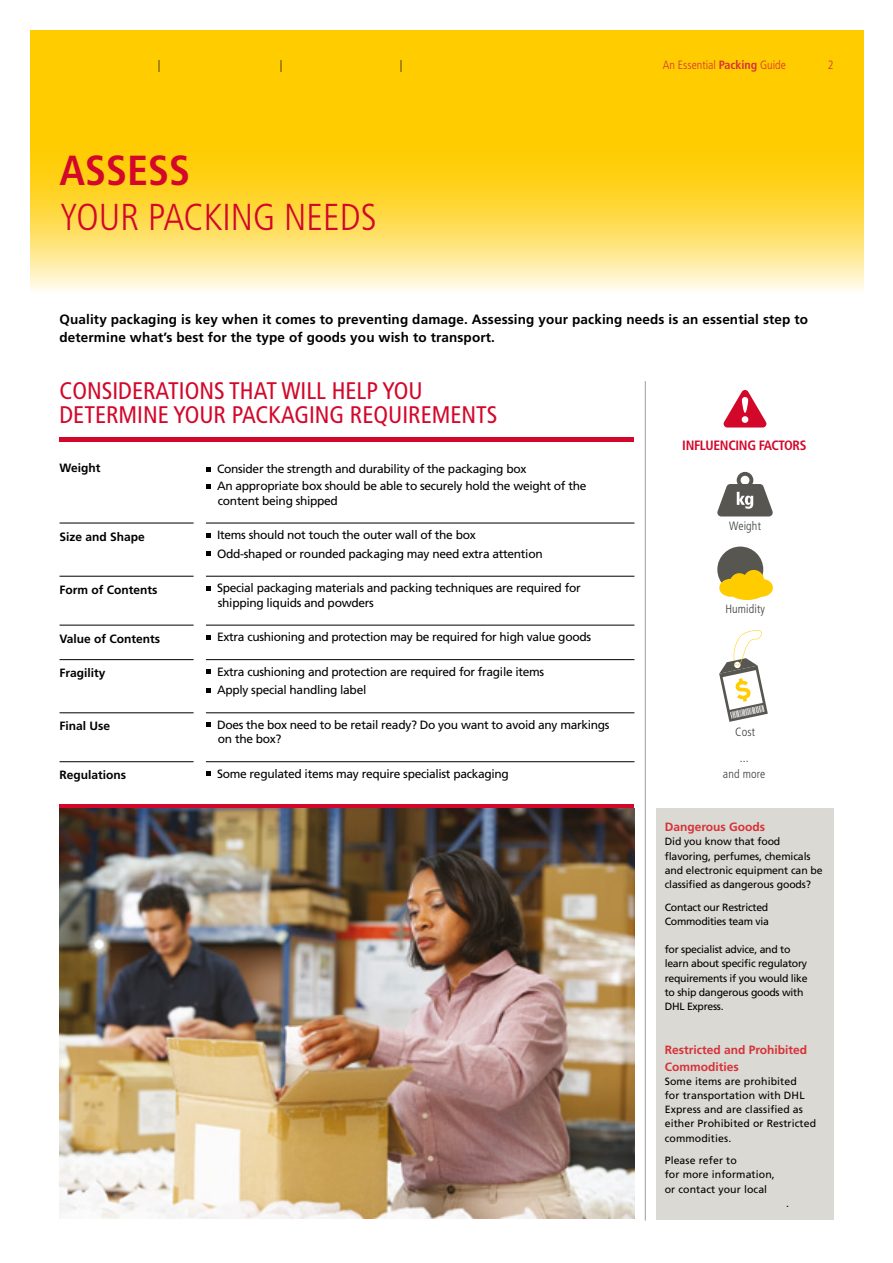
<style>
.page{position:relative;width:893px;height:1263px;background:#fff}
.page>*{position:absolute;margin:0;border:0;box-sizing:border-box;transform-origin:0 0}
.t1{font:700 condensed 42px "Frutiger LT Std";color:#d3072a}
.t2{font:300 condensed 37.5px "Frutiger LT Std";color:#d3072a}
.t3{font:condensed 24px/24px "Frutiger LT Std";color:#d3072a}
.t4{font:700 13.5px/18.3px "Frutiger LT Std";letter-spacing:.01em;color:#000}
.t5{font:700 condensed 13.5px "Frutiger LT Std";letter-spacing:-.025em;color:#d3072a}
.t6{font:12px/18.6px "Frutiger LT Std";letter-spacing:-.025em;color:#000}
.t7{font:700 12px "Frutiger LT Std";color:#000}
.t8{font:700 12px/16.2px "Frutiger LT Std";color:#d73138}
.t9{font:300 condensed 12px/26.2px "Frutiger LT Std";letter-spacing:.01em;color:#3c3c3b;text-align:center}
.t10{font:300 condensed 12px "Frutiger LT Std";color:#d73138}
.t11{font:300 condensed 12px "Frutiger LT Std";color:#000}
.t12{font:10.5px/14.2px "Frutiger LT Std";letter-spacing:-.01em;color:#000}
.t13{font:10.5px/14.1px "Frutiger LT Std";letter-spacing:.01em;color:#000}
.s1{font-weight:700}
</style>
<div class="page">
<div style="left:30px;top:30px;width:833px;height:85px;background:#fc0"></div>
<svg style="left:30px;top:115px;width:833px;height:176px;background:#ffda4a"></svg>
<hr style="left:60px;top:437px;width:574px;height:4px;background:#d3072a">
<hr style="left:60px;top:804px;width:574px;height:4px;background:#d3072a">
<hr style="left:60px;top:576px;width:134px;height:1px;background:#000">
<hr style="left:60px;top:625px;width:134px;height:1px;background:#000">
<hr style="left:60px;top:712px;width:134px;height:1px;background:#000">
<hr style="left:60px;top:523px;width:134px;height:1px;background:#000">
<hr style="left:206px;top:523px;width:428px;height:1px;background:#000">
<hr style="left:206px;top:576px;width:428px;height:1px;background:#000">
<hr style="left:206px;top:625px;width:428px;height:1px;background:#000">
<hr style="left:206px;top:712px;width:428px;height:1px;background:#000">
<hr style="left:60px;top:659px;width:134px;height:1px;background:#000">
<hr style="left:206px;top:659px;width:428px;height:1px;background:#000">
<hr style="left:60px;top:761px;width:134px;height:1px;background:#000">
<hr style="left:206px;top:761px;width:428px;height:1px;background:#000">
<svg style="left:206px;top:467px;width:4px;height:4px"></svg>
<svg style="left:206px;top:484px;width:4px;height:5px"></svg>
<svg style="left:206px;top:533px;width:4px;height:4px"></svg>
<svg style="left:206px;top:551px;width:4px;height:5px"></svg>
<svg style="left:206px;top:586px;width:4px;height:5px"></svg>
<svg style="left:206px;top:635px;width:4px;height:5px"></svg>
<svg style="left:206px;top:669px;width:4px;height:5px"></svg>
<svg style="left:206px;top:688px;width:4px;height:5px"></svg>
<svg style="left:206px;top:723px;width:4px;height:4px"></svg>
<svg style="left:206px;top:771px;width:4px;height:5px"></svg>
<hr style="left:645px;top:381px;width:1px;height:839px;background:#9d9c95">
<img style="left:60px;top:808px;width:574px;height:411px">
<div style="left:656px;top:808px;width:177px;height:412px;background:#dad9d3"></div>
<svg style="left:724px;top:390px;width:42px;height:37px"></svg>
<svg style="left:717px;top:472px;width:56px;height:44px"></svg>
<div style="left:717px;top:547px;width:46px;height:45px;background:#575651;border-radius:50%"></div>
<div style="left:719px;top:579px;width:23px;height:18px;background:#fc0;border-radius:50%"></div>
<div style="left:750px;top:579px;width:23px;height:18px;background:#fc0;border-radius:50%"></div>
<div style="left:729px;top:582px;width:36px;height:18px;background:#fc0;border-radius:50%"></div>
<div style="left:730px;top:573px;width:19px;height:19px;background:#fc0;border-radius:50%"></div>
<div style="left:743px;top:570px;width:21px;height:20px;background:#fc0;border-radius:50%"></div>
<svg style="left:719px;top:630px;width:49px;height:92px"></svg>
<p class="t11" style="left:158px;top:58px;width:4px">|</p>
<p class="t11" style="left:280px;top:58px;width:4px">|</p>
<p class="t11" style="left:400px;top:58px;width:4px">|</p>
<p class="t10" style="left:663px;top:58px;width:125px">An Essential <span class="s1">Packing</span> Guide</p>
<p class="t10" style="left:828px;top:58px;width:7px">2</p>
<h1 class="t1" style="left:60px;top:145px;width:132px">ASSESS</h1>
<h2 class="t2" style="left:60px;top:195px;width:319px">YOUR PACKING NEEDS</h2>
<p class="t4" style="left:60px;top:310px;width:750px">Quality packaging is key when it comes to preventing damage. Assessing your packing needs is an essential step to determine what’s best for the type of goods you wish to transport.</p>
<h3 class="t3" style="left:60px;top:379px;width:440px">CONSIDERATIONS THAT WILL HELP YOU<br>DETERMINE YOUR PACKAGING REQUIREMENTS</h3>
<p class="t7" style="left:60px;top:461px;width:43px">Weight</p>
<p class="t6" style="left:217px;top:460px;width:371px;line-height:17.1px">Consider the strength and durability of the packaging box<br>An appropriate box should be able to securely hold the weight of the</p>
<p class="t6" style="left:218px;top:491px;width:122px">content being shipped</p>
<p class="t7" style="left:60px;top:529px;width:87px">Size and Shape</p>
<p class="t6" style="left:217px;top:526px;width:327px">Items should not touch the outer wall of the box<br>Odd-shaped or rounded packaging may need extra attention</p>
<p class="t7" style="left:60px;top:582px;width:100px">Form of Contents</p>
<p class="t6" style="left:217px;top:581px;width:365px;line-height:14.4px">Special packaging materials and packing techniques are required for shipping liquids and powders</p>
<p class="t7" style="left:60px;top:631px;width:102px">Value of Contents</p>
<p class="t6" style="left:217px;top:628px;width:375px">Extra cushioning and protection may be required for high value goods</p>
<p class="t7" style="left:60px;top:666px;width:48px">Fragility</p>
<p class="t6" style="left:217px;top:662px;width:329px">Extra cushioning and protection are required for fragile items<br>Apply special handling label</p>
<p class="t7" style="left:60px;top:719px;width:52px">Final Use</p>
<p class="t6" style="left:217px;top:717px;width:394px;line-height:14.4px">Does the box need to be retail ready? Do you want to avoid any markings on the box?</p>
<p class="t7" style="left:60px;top:768px;width:68px">Regulations</p>
<p class="t6" style="left:217px;top:764px;width:293px">Some regulated items may require specialist packaging</p>
<p class="t5" style="left:682px;top:438px;width:126px">INFLUENCING FACTORS</p>
<p class="t9" style="left:729px;top:513px;width:33px">Weight</p>
<p class="t9" style="left:725px;top:596px;width:41px">Humidity</p>
<p class="t9" style="left:735px;top:718px;width:21px">Cost ...</p>
<p class="t9" style="left:723px;top:761px;width:44px">and more</p>
<p class="t8" style="left:665px;top:819px;width:102px">Dangerous Goods</p>
<p class="t12" style="left:665px;top:835px;width:159px">Did you know that food flavoring, perfumes, chemicals and electronic equipment can be classified as dangerous goods?</p>
<p class="t12" style="left:665px;top:900px;width:106px">Contact our Restricted<br>Commodities team via</p>
<p class="t12" style="left:665px;top:942px;width:144px">for specialist advice, and to learn about specific regulatory requirements if you would like to ship dangerous goods with<br>DHL Express.</p>
<p class="t8" style="left:665px;top:1042px;width:144px">Restricted and Prohibited<br>Commodities</p>
<p class="t13" style="left:665px;top:1074px;width:153px">Some items are prohibited<br>for transportation with DHL<br>Express and are classified as either Prohibited or Restricted commodities.</p>
<p class="t13" style="left:665px;top:1153px;width:112px">Please refer to<br>for more information, or contact your local</p>
<p class="t12" style="left:786px;top:1196px;width:4px">.</p>
</div>
